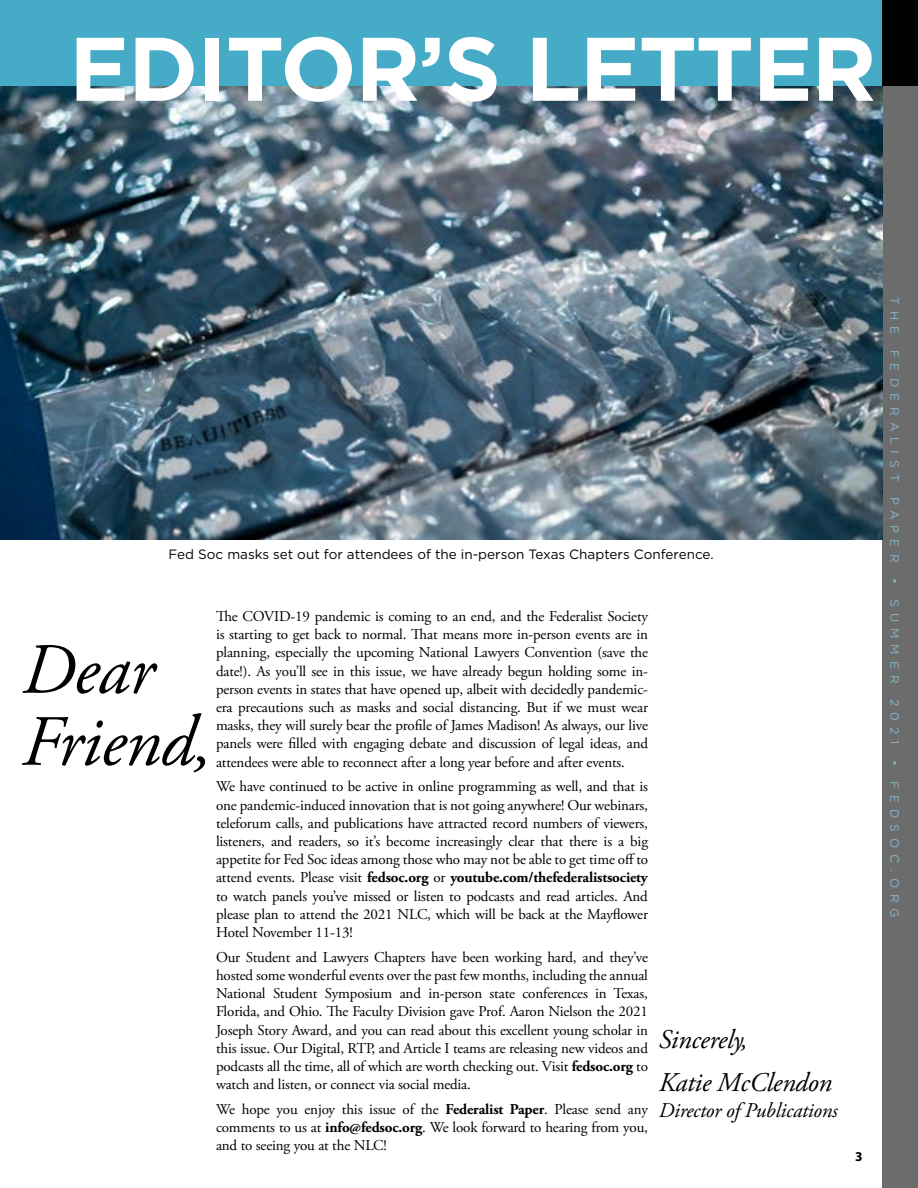
<style>
.page{position:relative;width:918px;height:1188px;background:#fff}
.page>*{position:absolute;margin:0;border:0;box-sizing:border-box;transform-origin:0 0}
.t1{font:700 90px "Gotham";letter-spacing:-.015em;color:#fff}
.t2{font:italic 72px/72px "Adobe Garamond Pro";letter-spacing:-.01em;color:#000}
.t3{font:italic 27px/43.2px "Adobe Garamond Pro";letter-spacing:-.01em;color:#000}
.t4{font:italic 21px "Adobe Garamond Pro";letter-spacing:-.01em;color:#000}
.t5{font:15px/18.1px "Adobe Garamond Pro";letter-spacing:-.01em;color:#000;text-align:justify}
.t6{font:13.5px "Gotham";color:#000}
.t7{font:700 13.5px "Myriad Pro";color:#000}
.t8{font:12px "Gotham";letter-spacing:.5em;color:#83b6cc}
.s1{font-weight:700}
</style>
<div class="page">
<div style="left:882px;top:80px;width:36px;height:1108px;background:#6d6c6d"></div>
<div style="left:882px;top:0;width:36px;height:86px;background:#000"></div>
<div style="left:0;top:0;width:882px;height:86px;background:#46abc7"></div>
<img style="left:0;top:86px;width:882px;height:454px">
<h1 class="t1" style="left:69px;top:9px;width:809px">EDITOR’S LETTER</h1>
<p class="t6" style="left:169px;top:545px;width:547px">Fed Soc masks set out for attendees of the in-person Texas Chapters Conference.</p>
<h2 class="t2" style="left:22px;top:636px;width:192px">Dear<br>Friend,</h2>
<p class="t5" style="left:216px;top:608px;width:434px">The COVID-19 pandemic is coming to an end, and the Federalist Society is starting to get back to normal. That means more in-person events are in planning, especially the upcoming National Lawyers Convention (save the date!). As you’ll see in this issue, we have already begun holding some in&shy;person events in states that have opened up, albeit with decidedly pandemic&shy;era precautions such as masks and social distancing. But if we must wear masks, they will surely bear the profile of James Madison! As always, our live panels were filled with engaging debate and discussion of legal ideas, and attendees were able to reconnect after a long year before and after events.</p>
<p class="t5" style="left:216px;top:778px;width:434px">We have continued to be active in online programming as well, and that is one pandemic-induced innovation that is not going anywhere! Our webinars, teleforum calls, and publications have attracted record numbers of viewers, listeners, and readers, so it’s become increasingly clear that there is a big appetite for Fed Soc ideas among those who may not be able to get time off to attend events. Please visit <span class="s1">fedsoc.org</span> or <span class="s1">youtube.com/thefederalistsociety </span>to watch panels you’ve missed or listen to podcasts and read articles. And please plan to attend the 2021 NLC, which will be back at the Mayflower Hotel November 11-13!</p>
<p class="t5" style="left:216px;top:949px;width:434px">Our Student and Lawyers Chapters have been working hard, and they’ve hosted some wonderful events over the past few months, including the annual National Student Symposium and in-person state conferences in Texas, Florida, and Ohio. The Faculty Division gave Prof. Aaron Nielson the 2021<br>Joseph Story Award, and you can read about this excellent young scholar in this issue. Our Digital, RTP, and Article I teams are releasing new videos and podcasts all the time, all of which are worth checking out. Visit <span class="s1">fedsoc.org</span> to watch and listen, or connect via social media.</p>
<p class="t5" style="left:216px;top:1101px;width:434px">We hope you enjoy this issue of the <span class="s1">Federalist Paper</span>. Please send any comments to us at <span class="s1">info@fedsoc.org</span>. We look forward to hearing from you, and to seeing you at the NLC!</p>
<h3 class="t3" style="left:659px;top:1019px;width:175px">Sincerely,<br>Katie McClendon</h3>
<h3 class="t4" style="left:659px;top:1097px;width:180px">Director of Publications</h3>
<p class="t7" style="left:855px;top:1148px;width:9px">3</p>
<p class="t8" style="left:902px;top:297px;width:38px;rotate:90deg">THE</p>
<p class="t8" style="left:902px;top:350px;width:133px;rotate:90deg">FEDERALIST</p>
<p class="t8" style="left:902px;top:497px;width:67px;rotate:90deg">PAPER</p>
<p class="t8" style="left:902px;top:578px;width:107px;rotate:90deg">• SUMMER</p>
<p class="t8" style="left:902px;top:699px;width:47px;rotate:90deg">2021</p>
<p class="t8" style="left:902px;top:760px;width:160px;rotate:90deg">• FEDSOC.ORG</p>
</div>
